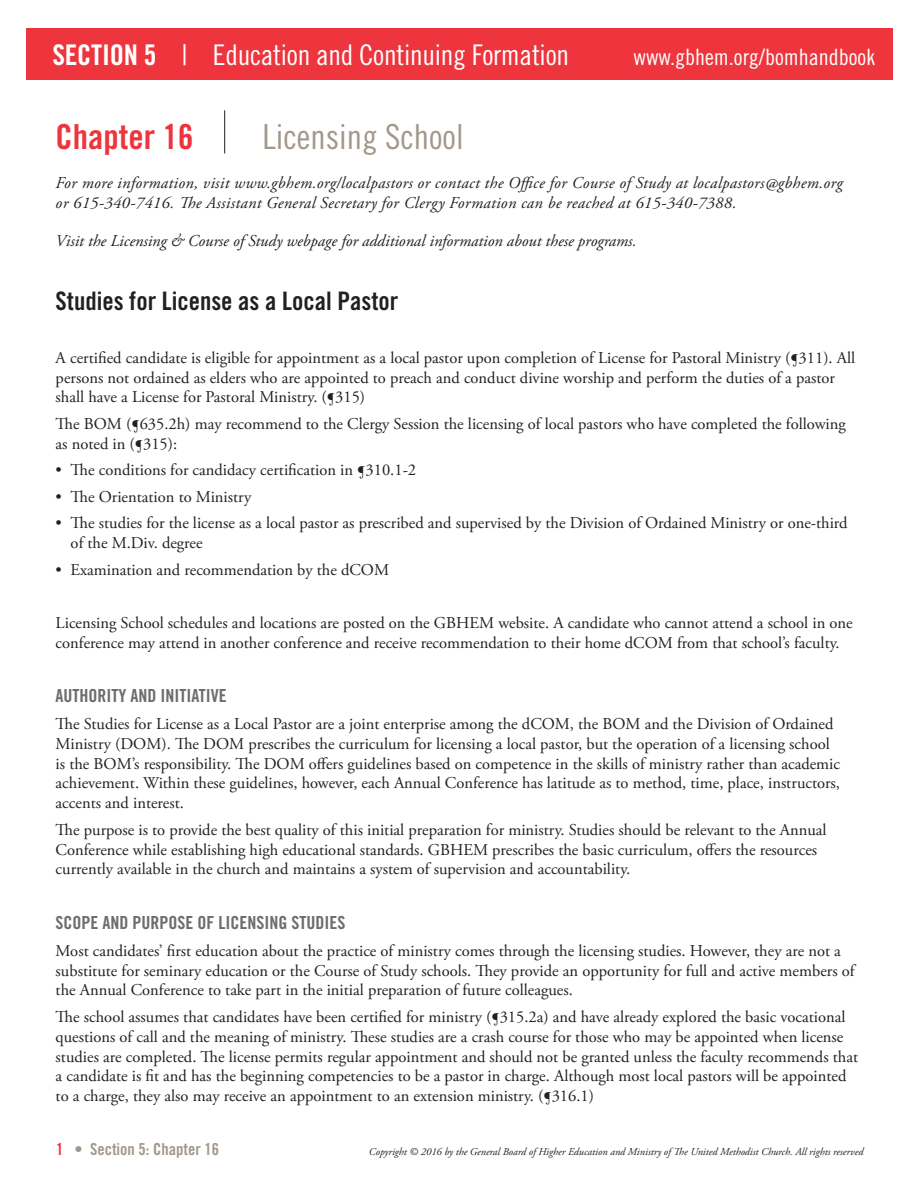
<style>
.page{position:relative;width:918px;height:1188px;background:#fff}
.page>*{position:absolute;margin:0;border:0;box-sizing:border-box;transform-origin:0 0}
.t1{font:34.5px "Trade Gothic Cond Eighteen";color:#a2978b}
.t2{font:34.5px "Trade Gothic Bold Cond Twenty";color:#ee343d}
.t3{font:28.5px "Trade Gothic Cond Eighteen";letter-spacing:-.01em;color:#fff}
.t4{font:25.5px "Trade Gothic Bold Cond Twenty";color:#231f20}
.t5{font:22.5px "Trade Gothic Cond Eighteen";color:#fff}
.t6{font:18px "Trade Gothic Bold Cond Twenty";color:#6c6d70}
.t7{font:16.5px/19.8px "Adobe Garamond Pro";color:#231f20}
.t8{font:italic 16.5px/19.8px "Adobe Garamond Pro";letter-spacing:.02em;color:#231f20}
.t9{font:italic 16.5px "Adobe Garamond Pro";color:#231f20}
.t10{font:16.5px "Trade Gothic Bold Cond Twenty";color:#a2978b}
.t11{font:italic 10.5px "Adobe Garamond Pro";color:#231f20}
.s1{font-family:"Trade Gothic Bold Cond Twenty"}
.s2{color:#ee343d}
</style>
<div class="page">
<div style="left:26px;top:28px;width:866px;height:52px;background:#ee343d"></div>
<hr style="left:224px;top:110px;width:1px;height:44px;background:#231f20">
<h2 class="t3" style="left:53px;top:38px;width:518px"><span class="s1">SECTION 5</span> | Education and Continuing Formation</h2>
<h3 class="t5" style="left:634px;top:43px;width:243px">www.gbhem.org/bomhandbook</h3>
<h1 class="t2" style="left:56px;top:115px;width:139px">Chapter 16</h1>
<h1 class="t1" style="left:262px;top:116px;width:203px">Licensing School</h1>
<p class="t8" style="left:56px;top:173px;width:789px">For more information, visit www.gbhem.org/localpastors or contact the Office for Course of Study at localpastors@gbhem.org or 615-340-7416. The Assistant General Secretary for Clergy Formation can be reached at 615-340-7388.</p>
<p class="t9" style="left:56px;top:231px;width:583px">Visit the Licensing &amp; Course of Study webpage for additional information about these programs.</p>
<h3 class="t4" style="left:56px;top:285px;width:344px">Studies for License as a Local Pastor</h3>
<p class="t7" style="left:56px;top:348px;width:801px">A certified candidate is eligible for appointment as a local pastor upon completion of License for Pastoral Ministry (¶311). All persons not ordained as elders who are appointed to preach and conduct divine worship and perform the duties of a pastor shall have a License for Pastoral Ministry. (¶315)</p>
<p class="t7" style="left:56px;top:414px;width:792px">The BOM (¶635.2h) may recommend to the Clergy Session the licensing of local pastors who have completed the following as noted in (¶315):</p>
<p class="t7" style="left:56px;top:461px;width:362px">• The conditions for candidacy certification in ¶310.1-2</p>
<p class="t7" style="left:56px;top:487px;width:197px">• The Orientation to Ministry</p>
<p class="t7" style="left:71px;top:514px;width:778px;text-indent:-15px">• The studies for the license as a local pastor as prescribed and supervised by the Division of Ordained Ministry or one-third of the M.Div. degree</p>
<p class="t7" style="left:56px;top:560px;width:335px">• Examination and recommendation by the dCOM</p>
<p class="t7" style="left:56px;top:613px;width:799px">Licensing School schedules and locations are posted on the GBHEM website. A candidate who cannot attend a school in one conference may attend in another conference and receive recommendation to their home dCOM from that school’s faculty.</p>
<p class="t6" style="left:56px;top:685px;width:173px">AUTHORITY AND INITIATIVE</p>
<p class="t7" style="left:56px;top:715px;width:786px">The Studies for License as a Local Pastor are a joint enterprise among the dCOM, the BOM and the Division of Ordained Ministry (DOM). The DOM prescribes the curriculum for licensing a local pastor, but the operation of a licensing school is the BOM’s responsibility. The DOM offers guidelines based on competence in the skills of ministry rather than academic achievement. Within these guidelines, however, each Annual Conference has latitude as to method, time, place, instructors, accents and interest.</p>
<p class="t7" style="left:56px;top:820px;width:772px">The purpose is to provide the best quality of this initial preparation for ministry. Studies should be relevant to the Annual<br>Conference while establishing high educational standards. GBHEM prescribes the basic curriculum, offers the resources currently available in the church and maintains a system of supervision and accountability.</p>
<p class="t6" style="left:56px;top:912px;width:291px">SCOPE AND PURPOSE OF LICENSING STUDIES</p>
<p class="t7" style="left:56px;top:941px;width:800px">Most candidates’ first education about the practice of ministry comes through the licensing studies. However, they are not a substitute for seminary education or the Course of Study schools. They provide an opportunity for full and active members of the Annual Conference to take part in the initial preparation of future colleagues.</p>
<p class="t7" style="left:56px;top:1007px;width:804px">The school assumes that candidates have been certified for ministry (¶315.2a) and have already explored the basic vocational questions of call and the meaning of ministry. These studies are a crash course for those who may be appointed when license studies are completed. The license permits regular appointment and should not be granted unless the faculty recommends that a candidate is fit and has the beginning competencies to be a pastor in charge. Although most local pastors will be appointed to a charge, they also may receive an appointment to an extension ministry. (¶316.1)</p>
<p class="t10" style="left:56px;top:1139px;width:165px"><span class="s2">1</span> • Section 5: Chapter 16</p>
<p class="t11" style="left:369px;top:1145px;width:496px">Copyright © 2016 by the General Board of Higher Education and Ministry of The United Methodist Church. All rights reserved</p>
</div>
